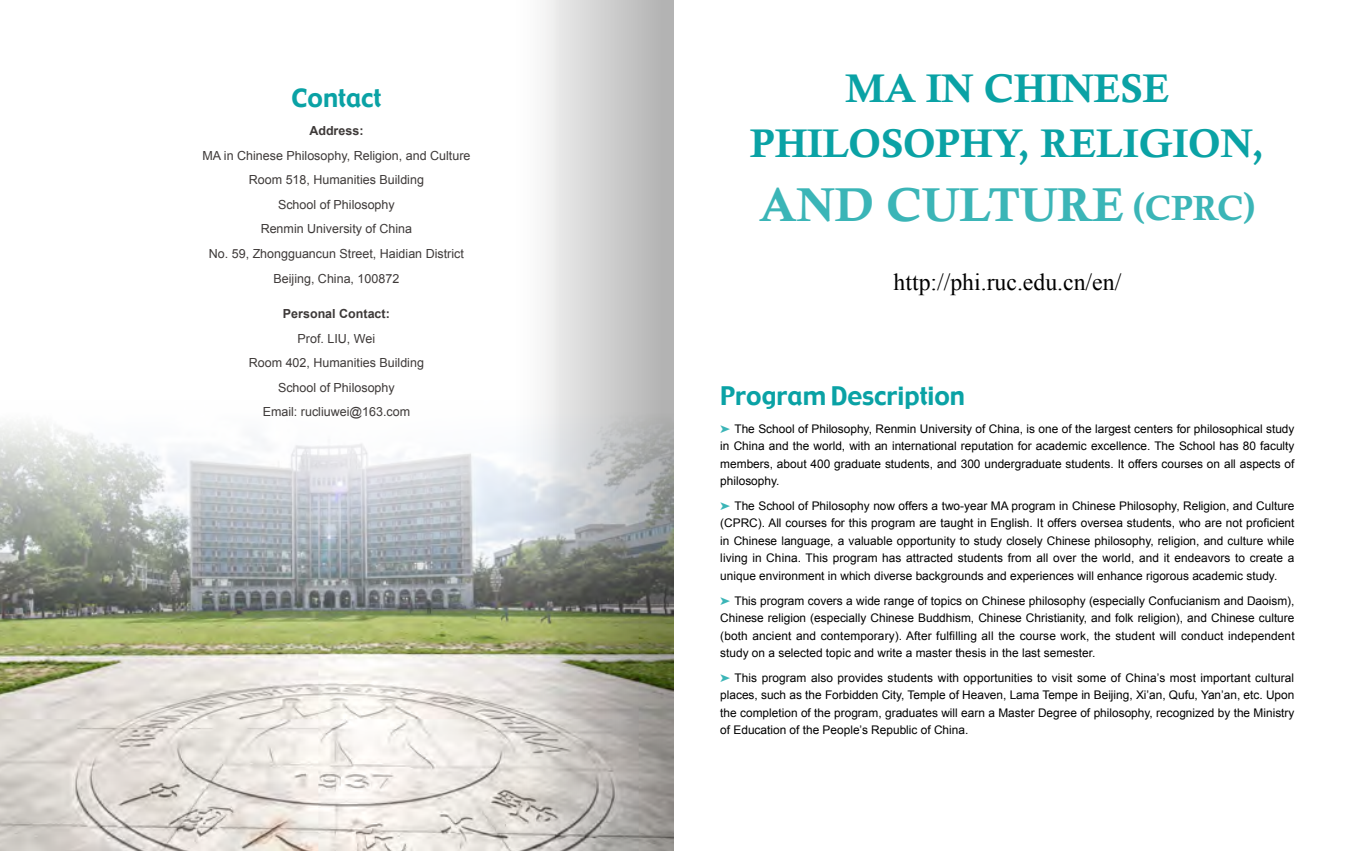
<style>
.page{position:relative;width:1347px;height:851px;background:#fff}
.page>*{position:absolute;margin:0;border:0;box-sizing:border-box;transform-origin:0 0}
.t1{font:47.5px "Calis MT Bol";color:#3bb5b7}
.t2{font:40px/55px "Calis MT Bol";color:#0aa2a5;text-align:center}
.t3{font:25px "Gadget";color:#0aa2a5}
.t4{font:23.75px "Times New Roman";color:#000}
.t5{font:12.5px/24.6px "Arial";color:#3e3a39;text-align:center}
.t6{font:700 12.5px "Arial";color:#3e3a39}
.t7{font:11.88px/17.5px "Arial";color:#000;text-align:justify}
.s1{font-size:35px}
.s2{color:#3bb5b7}
</style>
<div class="page">
<img style="left:0;top:423px;width:433px;height:427px">
<svg style="left:433px;top:0;width:240px;height:850px"></svg>
<h3 class="t3" style="left:291px;top:82px;width:91px">Contact</h3>
<p class="t6" style="left:309px;top:122px;width:56px">Address:</p>
<p class="t5" style="left:202px;top:143px;width:269px">MA in Chinese Philosophy, Religion, and Culture Room 518, Humanities Building<br>School of Philosophy<br>Renmin University of China<br>No. 59, Zhongguancun Street, Haidian District Beijing, China, 100872</p>
<p class="t6" style="left:283px;top:305px;width:108px">Personal Contact:</p>
<p class="t5" style="left:249px;top:326px;width:177px">Prof. LIU, Wei<br>Room 402, Humanities Building<br>School of Philosophy<br>Email: rucliuwei@163.com</p>
<h2 class="t2" style="left:750px;top:61px;width:516px">MA IN CHINESE<br>PHILOSOPHY, RELIGION,</h2>
<h1 class="t1" style="left:759px;top:178px;width:497px">AND CULTURE <span class="s1">(CPRC)</span></h1>
<h3 class="t4" style="left:893px;top:265px;width:229px">http://phi.ruc.edu.cn/en/</h3>
<h3 class="t3" style="left:720px;top:380px;width:246px">Program Description</h3>
<p class="t7" style="left:720px;top:420px;width:576px"><span class="s2">➤</span> The School of Philosophy, Renmin University of China, is one of the largest centers for philosophical study in China and the world, with an international reputation for academic excellence. The School has 80 faculty members, about 400 graduate students, and 300 undergraduate students. It offers courses on all aspects of philosophy.</p>
<p class="t7" style="left:720px;top:497px;width:576px"><span class="s2">➤</span> The School of Philosophy now offers a two-year MA program in Chinese Philosophy, Religion, and Culture (CPRC). All courses for this program are taught in English. It offers oversea students, who are not proficient in Chinese language, a valuable opportunity to study closely Chinese philosophy, religion, and culture while living in China. This program has attracted students from all over the world, and it endeavors to create a unique environment in which diverse backgrounds and experiences will enhance rigorous academic study.</p>
<p class="t7" style="left:720px;top:591px;width:576px"><span class="s2">➤</span> This program covers a wide range of topics on Chinese philosophy (especially Confucianism and Daoism), Chinese religion (especially Chinese Buddhism, Chinese Christianity, and folk religion), and Chinese culture (both ancient and contemporary). After fulfilling all the course work, the student will conduct independent study on a selected topic and write a master thesis in the last semester.</p>
<p class="t7" style="left:720px;top:668px;width:576px"><span class="s2">➤</span> This program also provides students with opportunities to visit some of China’s most important cultural places, such as the Forbidden City, Temple of Heaven, Lama Tempe in Beijing, Xi’an, Qufu, Yan’an, etc. Upon the completion of the program, graduates will earn a Master Degree of philosophy, recognized by the Ministry of Education of the People’s Republic of China.</p>
</div>
